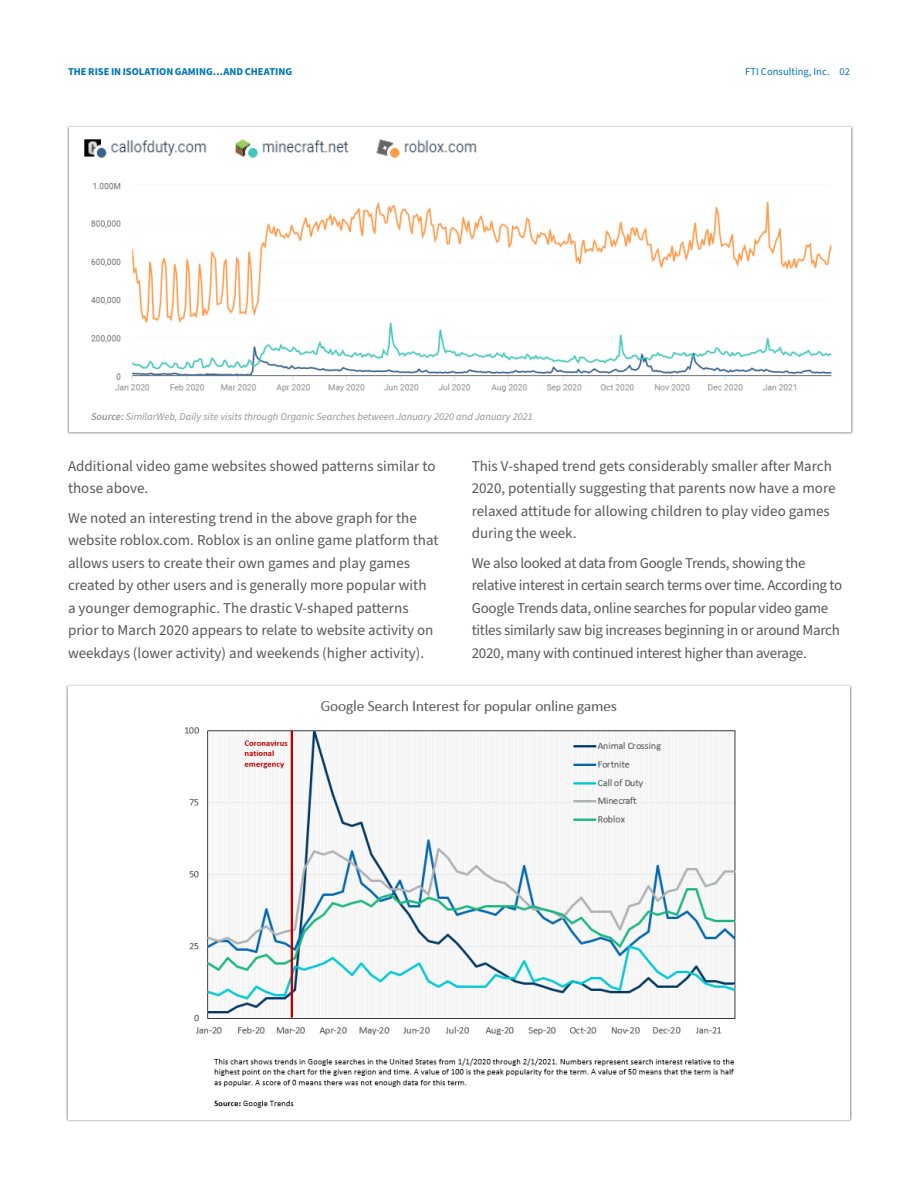
<style>
.page{position:relative;width:918px;height:1188px;background:#fff}
.page>*{position:absolute;margin:0;border:0;box-sizing:border-box;transform-origin:0 0}
.Body_Copy{font:15px/22.5px "Source Sans Pro";color:#57585a}
.Body_Copy-2{font:15px/22.5px "Source Sans Pro";letter-spacing:-.02em;color:#57585a}
.Body_Copy-3{font:italic 10.5px "Source Sans Pro";color:#939598}
.t1{font:700 10.5px "Source Sans Pro";color:#0075b6}
.t2{font:10.5px "Source Sans Pro";letter-spacing:.005em;color:#0075b6}
.s1{font-weight:600}
</style>
<div class="page">
<img style="left:185px;top:700px;width:551px;height:408px">
<div style="left:67px;top:125px;width:786px;height:309px;background:#231f20;opacity:.5"></div>
<div style="left:69px;top:128px;width:782px;height:304px;background:#fff"></div>
<img style="left:91px;top:183px;width:741px;height:209px">
<img style="left:84px;top:139px;width:393px;height:19px">
<p class="t1" style="left:68px;top:64px;width:77px">THE RISE IN ISOLATI</p>
<p class="t1" style="left:159px;top:64px;width:105px">ON GAMING…AND CHEATI</p>
<p class="t1" style="left:278px;top:64px;width:14px">NG</p>
<p class="t2" style="left:745px;top:64px;width:106px">FTI Consulting, Inc. 02</p>
<p class="Body_Copy-3" style="left:91px;top:409px;width:443px"><span class="s1">Source:</span> SimilarWeb, Daily site visits through Organic Searches between January 2020 and January 2021</p>
<p class="Body_Copy" style="left:68px;top:455px;width:369px">Additional video game websites showed patterns similar to those above.</p>
<p class="Body_Copy" style="left:68px;top:507px;width:372px">We noted an interesting trend in the above graph for the website roblox.com. Roblox is an online game platform that allows users to create their own games and play games created by other users and is generally more popular with<br>a younger demographic. The drastic V-shaped patterns prior to March 2020 appears to relate to website activity on weekdays (lower activity) and weekends (higher activity).</p>
<p class="Body_Copy" style="left:472px;top:455px;width:365px">This V-shaped trend gets considerably smaller after March 2020, potentially suggesting that parents now have a more relaxed attitude for allowing children to play video games during the week.</p>
<p class="Body_Copy-2" style="left:472px;top:552px;width:372px">We also looked at data from Google Trends, showing the relative interest in certain search terms over time. According to Google Trends data, online searches for popular video game titles similarly saw big increases beginning in or around March 2020, many with continued interest higher than average.</p>
</div>
